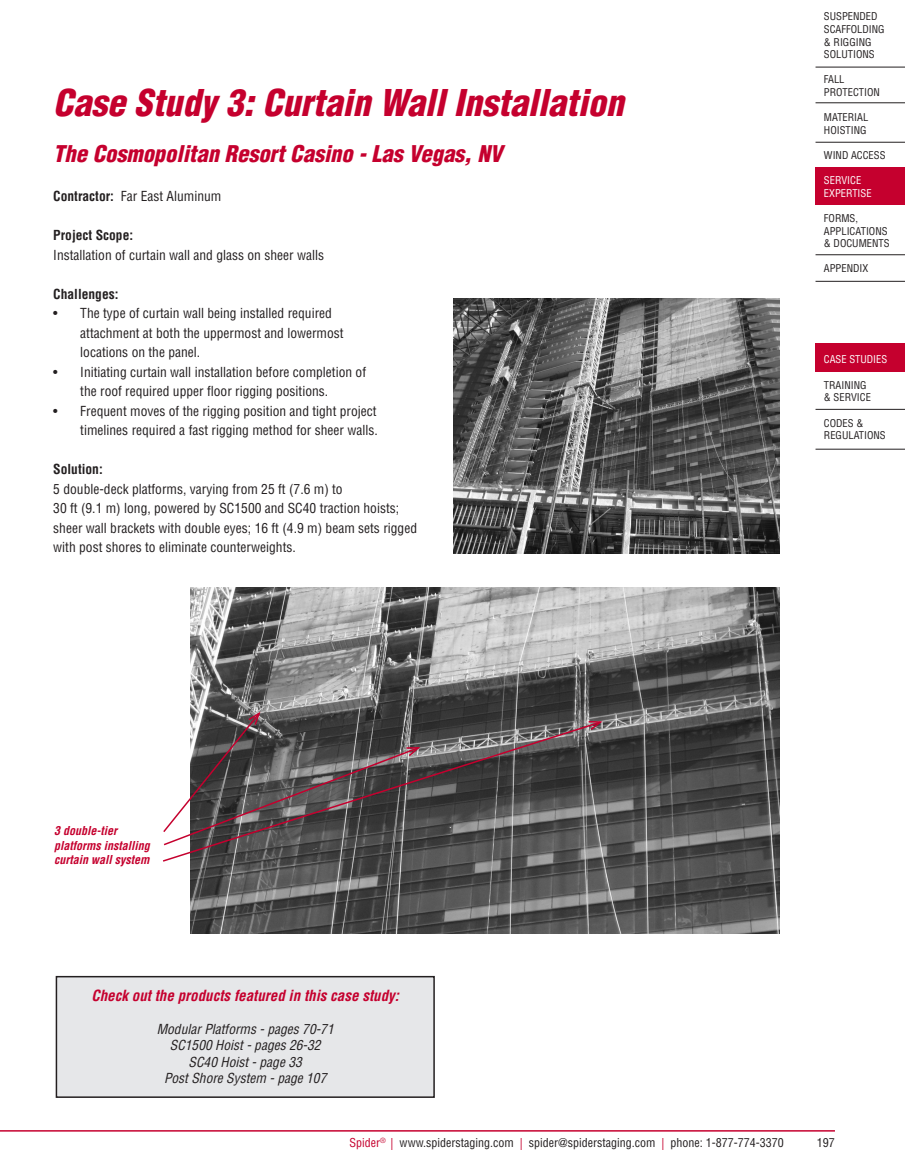
<style>
.page{position:relative;width:905px;height:1175px;background:#fff}
.page>*{position:absolute;margin:0;border:0;box-sizing:border-box;transform-origin:0 0}
.t1{font:italic 900 condensed 36px "Helvetica LT Std";color:#c5002e}
.t2{font:italic 900 condensed 22.5px "Helvetica LT Std";color:#c5002e}
.t3{font:italic 700 condensed 15px "Helvetica LT Std";color:#c5002e}
.t4{font:condensed 13.5px/19.5px "Helvetica LT Std";color:#231f20}
.t5{font:italic condensed 13.5px "Helvetica LT Std";color:#231f20}
.t6{font:700 condensed 13.5px "Helvetica LT Std";color:#231f20}
.t7{font:condensed 12px "Helvetica LT Std";color:#231f20}
.t8{font:italic 700 condensed 12px/14.4px "Helvetica LT Std";color:#c5002e}
.t9{font:condensed 10.5px/12.6px "Helvetica LT Std";color:#231f20}
.t10{font:condensed 10.5px/12.6px "Helvetica LT Std";color:#fff}
.s1{font-weight:700}
.s2{color:#c5002e}
</style>
<div class="page">
<hr style="left:0;top:1130px;width:835px;height:1px;background:#c5002e">
<div style="left:815px;top:167px;width:89px;height:38px;background:#c5002e"></div>
<hr style="left:815px;top:102px;width:89px;height:1px;background:#231f20">
<hr style="left:815px;top:142px;width:89px;height:1px;background:#231f20">
<hr style="left:815px;top:254px;width:89px;height:1px;background:#231f20">
<hr style="left:815px;top:281px;width:89px;height:1px;background:#231f20">
<hr style="left:815px;top:67px;width:89px;height:1px;background:#231f20">
<img style="left:454px;top:298px;width:325px;height:256px">
<img style="left:190px;top:587px;width:589px;height:346px">
<svg style="left:190px;top:710px;width:232px;height:10px;background:#5b5859"></svg>
<svg style="left:163px;top:720px;width:439px;height:143px;background:#5f5a5b"></svg>
<svg style="left:587px;top:720px;width:17px;height:11px"></svg>
<div style="left:56px;top:976px;width:378px;height:121px;background:#e6e7e9"></div>
<div style="left:56px;top:976px;width:379px;height:121px;border:2px solid #231f20"></div>
<div style="left:815px;top:343px;width:89px;height:28px;background:#c5002e"></div>
<hr style="left:815px;top:449px;width:89px;height:1px;background:#231f20">
<hr style="left:815px;top:409px;width:89px;height:1px;background:#231f20">
<p class="t1" style="left:53px;top:79px;width:572px">Case Study 3: Curtain Wall Installation</p>
<p class="t2" style="left:53px;top:139px;width:450px">The Cosmopolitan Resort Casino - Las Vegas, NV</p>
<p class="t4" style="left:53px;top:186px;width:169px"><span class="s1">Contractor:</span> Far East Aluminum</p>
<p class="t6" style="left:53px;top:227px;width:81px">Project Scope:</p>
<p class="t4" style="left:53px;top:245px;width:272px">Installation of curtain wall and glass on sheer walls</p>
<p class="t6" style="left:53px;top:285px;width:67px">Challenges:</p>
<p class="t4" style="left:80px;top:303px;width:265px;text-indent:-27px">• The type of curtain wall being installed required attachment at both the uppermost and lowermost locations on the panel.</p>
<p class="t4" style="left:80px;top:362px;width:287px;text-indent:-27px">• Initiating curtain wall installation before completion of the roof required upper floor rigging positions.</p>
<p class="t4" style="left:53px;top:401px;width:326px;text-align:right">• Frequent moves of the rigging position and tight project timelines required a fast rigging method for sheer walls.</p>
<p class="t6" style="left:53px;top:461px;width:51px">Solution:</p>
<p class="t4" style="left:53px;top:479px;width:365px">5 double-deck platforms, varying from 25 ft (7.6 m) to<br>30 ft (9.1 m) long, powered by SC1500 and SC40 traction hoists; sheer wall brackets with double eyes; 16 ft (4.9 m) beam sets rigged with post shores to eliminate counterweights.</p>
<p class="t8" style="left:54px;top:824px;width:97px">3 double-tier platforms installing curtain wall system</p>
<p class="t3" style="left:91px;top:985px;width:309px">Check out the products featured in this case study:</p>
<p class="t5" style="left:157px;top:1020px;width:178px">Modular Platforms - pages 70-71</p>
<p class="t5" style="left:170px;top:1036px;width:152px">SC1500 Hoist - pages 26-32</p>
<p class="t5" style="left:189px;top:1053px;width:115px">SC40 Hoist - page 33</p>
<p class="t5" style="left:164px;top:1069px;width:164px">Post Shore System - page 107</p>
<p class="t9" style="left:824px;top:10px;width:62px">SUSPENDED<br>SCAFFOLDING &amp; RIGGING<br>SOLUTIONS</p>
<p class="t9" style="left:824px;top:73px;width:58px">FALL<br>PROTECTION</p>
<p class="t9" style="left:824px;top:111px;width:46px">MATERIAL<br>HOISTING</p>
<p class="t9" style="left:824px;top:149px;width:63px">WIND ACCESS</p>
<p class="t10" style="left:824px;top:174px;width:49px">SERVICE<br>EXPERTISE</p>
<p class="t9" style="left:824px;top:212px;width:67px">FORMS,<br>APPLICATIONS &amp; DOCUMENTS</p>
<p class="t9" style="left:824px;top:262px;width:46px">APPENDIX</p>
<p class="t10" style="left:824px;top:353px;width:65px">CASE STUDIES</p>
<p class="t9" style="left:824px;top:378px;width:48px">TRAINING &amp; SERVICE</p>
<p class="t9" style="left:824px;top:416px;width:41px">CODES &amp;</p>
<p class="t9" style="left:824px;top:429px;width:63px">REGULATIONS</p>
<p class="t7" style="left:349px;top:1134px;width:436px"><span class="s2">Spider</span><sup>®</sup> <span class="s2">|</span> www.spiderstaging.com <span class="s2">|</span> spider@spiderstaging.com <span class="s2">|</span> phone: 1-877-774-3370</p>
<p class="t7" style="left:817px;top:1134px;width:19px">197</p>
</div>
